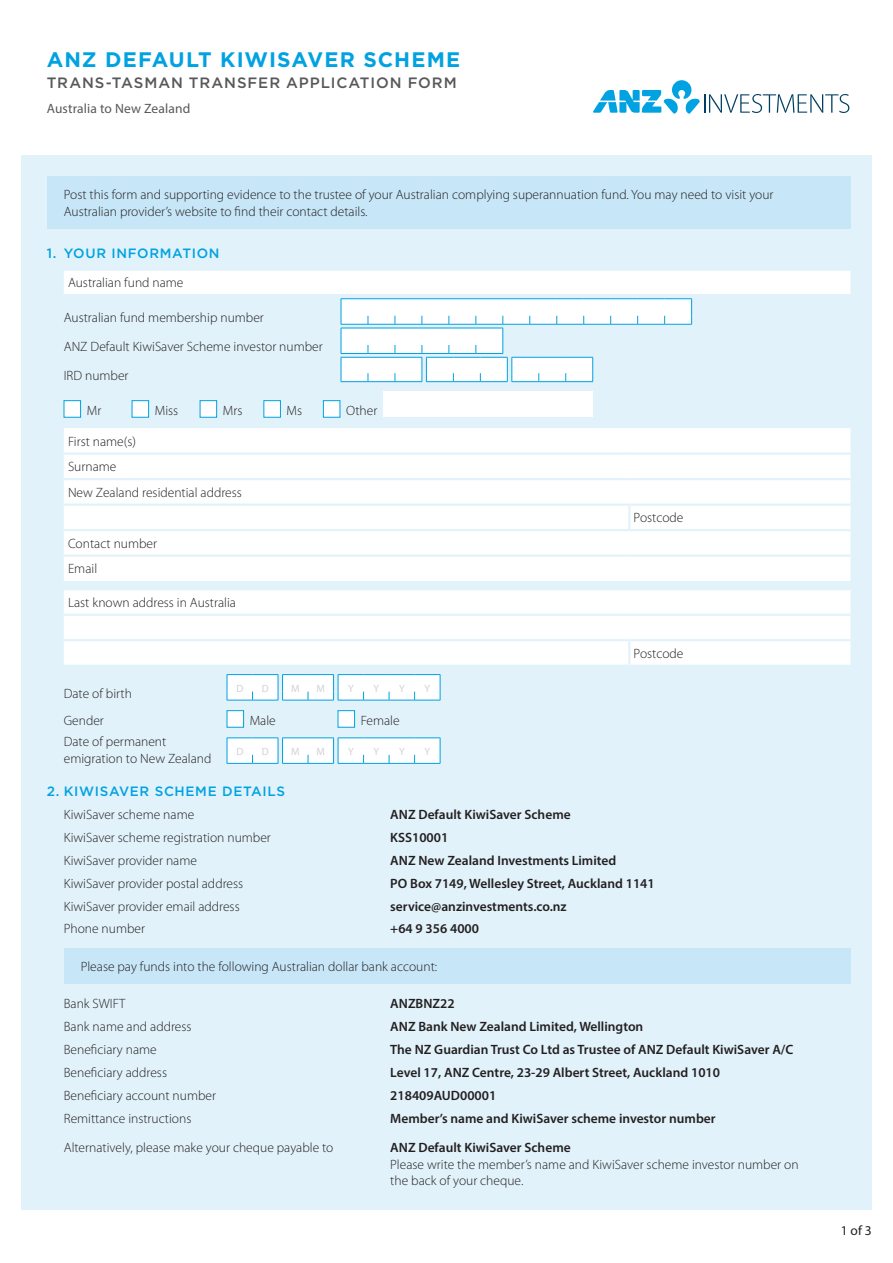
<style>
.page{position:relative;width:893px;height:1263px;background:#fff}
.page>*{position:absolute;margin:0;border:0;box-sizing:border-box;transform-origin:0 0}
.t1{font:700 21px "Gotham";letter-spacing:.05em;color:#00a2e1}
.t2{font:500 15px "Gotham";letter-spacing:.06em;color:#57585a}
._15_Form_Body_9_11_i{font:300 13.5px/16.5px "Myriad Pro";color:#231f20}
._15_Form_Body_9_11_i-2{font:600 13.5px "Myriad Pro";color:#231f20}
._15_Form_Body_9_11{font:300 13.5px/16.5px "Myriad Pro";color:#231f20}
._15_Form_Last_Checkb{font:300 13.5px "Myriad Pro";color:#231f20}
._15_Form_Head_2_Goth{font:500 13.5px "Gotham";letter-spacing:.05em;color:#00a2e1}
.t3{font:13.5px "Myriad Pro";letter-spacing:.01em;color:#57585a}
._15_Form_Pg_Number_9{font:13.5px "Myriad Pro";color:#231f20}
.t4{font:10.5px "Myriad Pro";color:#d1d2d4}
.s1{font-weight:600}
</style>
<div class="page">
<div style="left:21px;top:155px;width:851px;height:1055px;background:#e1f2fa"></div>
<svg style="left:593px;top:80px;width:256px;height:34px"></svg>
<svg style="left:64px;top:270px;width:786px;height:112px"></svg>
<div style="left:64px;top:400px;width:17px;height:17px;background:#fff;border:1px solid #00a2e1"></div>
<div style="left:132px;top:400px;width:17px;height:17px;background:#fff;border:1px solid #00a2e1"></div>
<div style="left:200px;top:400px;width:17px;height:17px;background:#fff;border:1px solid #00a2e1"></div>
<div style="left:264px;top:400px;width:17px;height:17px;background:#fff;border:1px solid #00a2e1"></div>
<div style="left:323px;top:400px;width:17px;height:17px;background:#fff;border:1px solid #00a2e1"></div>
<div style="left:383px;top:392px;width:210px;height:25px;background:#fff"></div>
<div style="left:64px;top:428px;width:786px;height:237px;background:#fff"></div>
<svg style="left:64px;top:581px;width:786px;height:7px"></svg>
<hr style="left:64px;top:452px;width:565px;height:3px;background:#e1f2fa">
<hr style="left:629px;top:452px;width:221px;height:3px;background:#e1f2fa">
<hr style="left:64px;top:478px;width:565px;height:2px;background:#e1f2fa">
<hr style="left:629px;top:478px;width:221px;height:2px;background:#e1f2fa">
<hr style="left:64px;top:504px;width:565px;height:2px;background:#e1f2fa">
<hr style="left:628px;top:506px;width:2px;height:23px;background:#e1f2fa">
<hr style="left:629px;top:504px;width:221px;height:2px;background:#e1f2fa">
<hr style="left:64px;top:529px;width:565px;height:2px;background:#e1f2fa">
<hr style="left:629px;top:529px;width:221px;height:2px;background:#e1f2fa">
<hr style="left:64px;top:555px;width:565px;height:2px;background:#e1f2fa">
<hr style="left:629px;top:555px;width:221px;height:2px;background:#e1f2fa">
<hr style="left:64px;top:588px;width:565px;height:2px;background:#e1f2fa">
<hr style="left:629px;top:588px;width:221px;height:2px;background:#e1f2fa">
<hr style="left:64px;top:614px;width:565px;height:2px;background:#e1f2fa">
<hr style="left:629px;top:614px;width:221px;height:2px;background:#e1f2fa">
<hr style="left:64px;top:639px;width:565px;height:2px;background:#e1f2fa">
<hr style="left:628px;top:641px;width:2px;height:24px;background:#e1f2fa">
<hr style="left:629px;top:639px;width:221px;height:2px;background:#e1f2fa">
<svg style="left:227px;top:674px;width:214px;height:27px"></svg>
<div style="left:227px;top:710px;width:17px;height:17px;background:#fff;border:1px solid #00a2e1"></div>
<div style="left:338px;top:710px;width:17px;height:17px;background:#fff;border:1px solid #00a2e1"></div>
<svg style="left:227px;top:738px;width:214px;height:26px"></svg>
<div style="left:64px;top:948px;width:786px;height:35px;background:#c7e6f7"></div>
<div style="left:47px;top:176px;width:803px;height:53px;background:#c7e6f7"></div>
<h1 class="t1" style="left:47px;top:47px;width:415px">ANZ DEFAULT KIWISAVER SCHEME</h1>
<p class="t2" style="left:47px;top:74px;width:411px">TRANS-TASMAN TRANSFER APPLICATION FORM</p>
<p class="t3" style="left:47px;top:100px;width:145px">Australia to New Zealand</p>
<p class="_15_Form_Body_9_11" style="left:64px;top:186px;width:711px">Post this form and supporting evidence to the trustee of your Australian complying superannuation fund. You may need to visit your<br>Australian provider’s website to find their contact details.</p>
<p class="_15_Form_Head_2_Goth" style="left:47px;top:245px;width:174px">1. YOUR INFORMATION</p>
<p class="_15_Form_Last_Checkb" style="left:68px;top:275px;width:117px">Australian fund name</p>
<p class="_15_Form_Body_9_11_i" style="left:64px;top:309px;width:202px">Australian fund membership number</p>
<p class="_15_Form_Body_9_11_i" style="left:64px;top:338px;width:260px">ANZ Default KiwiSaver Scheme investor number</p>
<p class="_15_Form_Body_9_11_i" style="left:64px;top:367px;width:66px">IRD number</p>
<p class="_15_Form_Body_9_11_i" style="left:87px;top:402px;width:16px">Mr</p>
<p class="_15_Form_Body_9_11_i" style="left:155px;top:402px;width:25px">Miss</p>
<p class="_15_Form_Body_9_11_i" style="left:223px;top:402px;width:21px">Mrs</p>
<p class="_15_Form_Body_9_11_i" style="left:287px;top:402px;width:17px">Ms</p>
<p class="_15_Form_Body_9_11_i" style="left:346px;top:402px;width:33px">Other</p>
<p class="_15_Form_Last_Checkb" style="left:68px;top:433px;width:69px">First name(s)</p>
<p class="_15_Form_Last_Checkb" style="left:68px;top:459px;width:50px">Surname</p>
<p class="_15_Form_Last_Checkb" style="left:68px;top:484px;width:175px">New Zealand residential address</p>
<p class="_15_Form_Last_Checkb" style="left:68px;top:535px;width:91px">Contact number</p>
<p class="_15_Form_Last_Checkb" style="left:68px;top:561px;width:31px">Email</p>
<p class="_15_Form_Last_Checkb" style="left:68px;top:594px;width:169px">Last known address in Australia</p>
<p class="_15_Form_Body_9_11_i" style="left:64px;top:685px;width:70px">Date of birth</p>
<p class="t4" style="left:236px;top:682px;width:8px">D</p>
<p class="t4" style="left:262px;top:682px;width:8px">D</p>
<p class="t4" style="left:291px;top:682px;width:10px">M</p>
<p class="t4" style="left:316px;top:682px;width:10px">M</p>
<p class="t4" style="left:348px;top:682px;width:7px">Y</p>
<p class="t4" style="left:373px;top:682px;width:7px">Y</p>
<p class="t4" style="left:399px;top:682px;width:7px">Y</p>
<p class="t4" style="left:424px;top:682px;width:7px">Y</p>
<p class="_15_Form_Last_Checkb" style="left:634px;top:510px;width:51px">Postcode</p>
<p class="_15_Form_Last_Checkb" style="left:634px;top:645px;width:51px">Postcode</p>
<p class="_15_Form_Body_9_11_i" style="left:64px;top:712px;width:42px">Gender</p>
<p class="_15_Form_Body_9_11_i" style="left:250px;top:712px;width:28px">Male</p>
<p class="_15_Form_Body_9_11_i" style="left:361px;top:712px;width:40px">Female</p>
<p class="_15_Form_Body_9_11_i" style="left:64px;top:733px;width:149px">Date of permanent emigration to New Zealand</p>
<p class="t4" style="left:236px;top:745px;width:8px">D</p>
<p class="t4" style="left:262px;top:745px;width:8px">D</p>
<p class="t4" style="left:291px;top:745px;width:10px">M</p>
<p class="t4" style="left:316px;top:745px;width:10px">M</p>
<p class="t4" style="left:348px;top:745px;width:7px">Y</p>
<p class="t4" style="left:373px;top:745px;width:7px">Y</p>
<p class="t4" style="left:399px;top:745px;width:7px">Y</p>
<p class="t4" style="left:424px;top:745px;width:7px">Y</p>
<p class="_15_Form_Head_2_Goth" style="left:47px;top:784px;width:240px">2. KIWISAVER SCHEME DETAILS</p>
<p class="_15_Form_Body_9_11_i" style="left:64px;top:806px;width:132px">KiwiSaver scheme name</p>
<p class="_15_Form_Body_9_11_i-2" style="left:390px;top:806px;width:182px">ANZ Default KiwiSaver Scheme</p>
<p class="_15_Form_Body_9_11_i" style="left:64px;top:829px;width:209px">KiwiSaver scheme registration number</p>
<p class="_15_Form_Body_9_11_i-2" style="left:390px;top:829px;width:60px">KSS10001</p>
<p class="_15_Form_Body_9_11_i" style="left:64px;top:852px;width:135px">KiwiSaver provider name</p>
<p class="_15_Form_Body_9_11_i-2" style="left:390px;top:852px;width:227px">ANZ New Zealand Investments Limited</p>
<p class="_15_Form_Body_9_11_i" style="left:64px;top:875px;width:181px">KiwiSaver provider postal address</p>
<p class="_15_Form_Body_9_11_i-2" style="left:390px;top:874px;width:266px">PO Box 7149, Wellesley Street, Auckland 1141</p>
<p class="_15_Form_Body_9_11_i" style="left:64px;top:898px;width:177px">KiwiSaver provider email address</p>
<p class="_15_Form_Body_9_11_i-2" style="left:390px;top:897px;width:178px">service@anzinvestments.co.nz</p>
<p class="_15_Form_Body_9_11_i" style="left:64px;top:920px;width:83px">Phone number</p>
<p class="_15_Form_Body_9_11_i-2" style="left:390px;top:920px;width:90px">+64 9 356 4000</p>
<p class="_15_Form_Body_9_11" style="left:81px;top:958px;width:358px">Please pay funds into the following Australian dollar bank account:</p>
<p class="_15_Form_Body_9_11_i" style="left:64px;top:995px;width:63px">Bank SWIFT</p>
<p class="_15_Form_Body_9_11_i-2" style="left:390px;top:995px;width:66px">ANZBNZ22</p>
<p class="_15_Form_Body_9_11_i" style="left:64px;top:1018px;width:129px">Bank name and address</p>
<p class="_15_Form_Body_9_11_i-2" style="left:390px;top:1018px;width:255px">ANZ Bank New Zealand Limited, Wellington</p>
<p class="_15_Form_Body_9_11_i" style="left:64px;top:1041px;width:94px">Beneficiary name</p>
<p class="_15_Form_Body_9_11_i-2" style="left:390px;top:1041px;width:405px">The NZ Guardian Trust Co Ltd as Trustee of ANZ Default KiwiSaver A/C</p>
<p class="_15_Form_Body_9_11_i" style="left:64px;top:1064px;width:105px">Beneficiary address</p>
<p class="_15_Form_Body_9_11_i-2" style="left:390px;top:1064px;width:331px">Level 17, ANZ Centre, 23-29 Albert Street, Auckland 1010</p>
<p class="_15_Form_Body_9_11_i" style="left:64px;top:1087px;width:154px">Beneficiary account number</p>
<p class="_15_Form_Body_9_11_i-2" style="left:390px;top:1087px;width:107px">218409AUD00001</p>
<p class="_15_Form_Body_9_11_i" style="left:64px;top:1110px;width:129px">Remittance instructions</p>
<p class="_15_Form_Body_9_11_i-2" style="left:390px;top:1110px;width:327px">Member’s name and KiwiSaver scheme investor number</p>
<p class="_15_Form_Body_9_11_i" style="left:64px;top:1139px;width:271px">Alternatively, please make your cheque payable to</p>
<p class="_15_Form_Body_9_11_i" style="left:390px;top:1139px;width:410px"><span class="s1">ANZ Default KiwiSaver Scheme<br></span>Please write the member’s name and KiwiSaver scheme investor number on the back of your cheque.</p>
<p class="_15_Form_Pg_Number_9" style="left:841px;top:1222px;width:32px">1 of 3</p>
</div>
